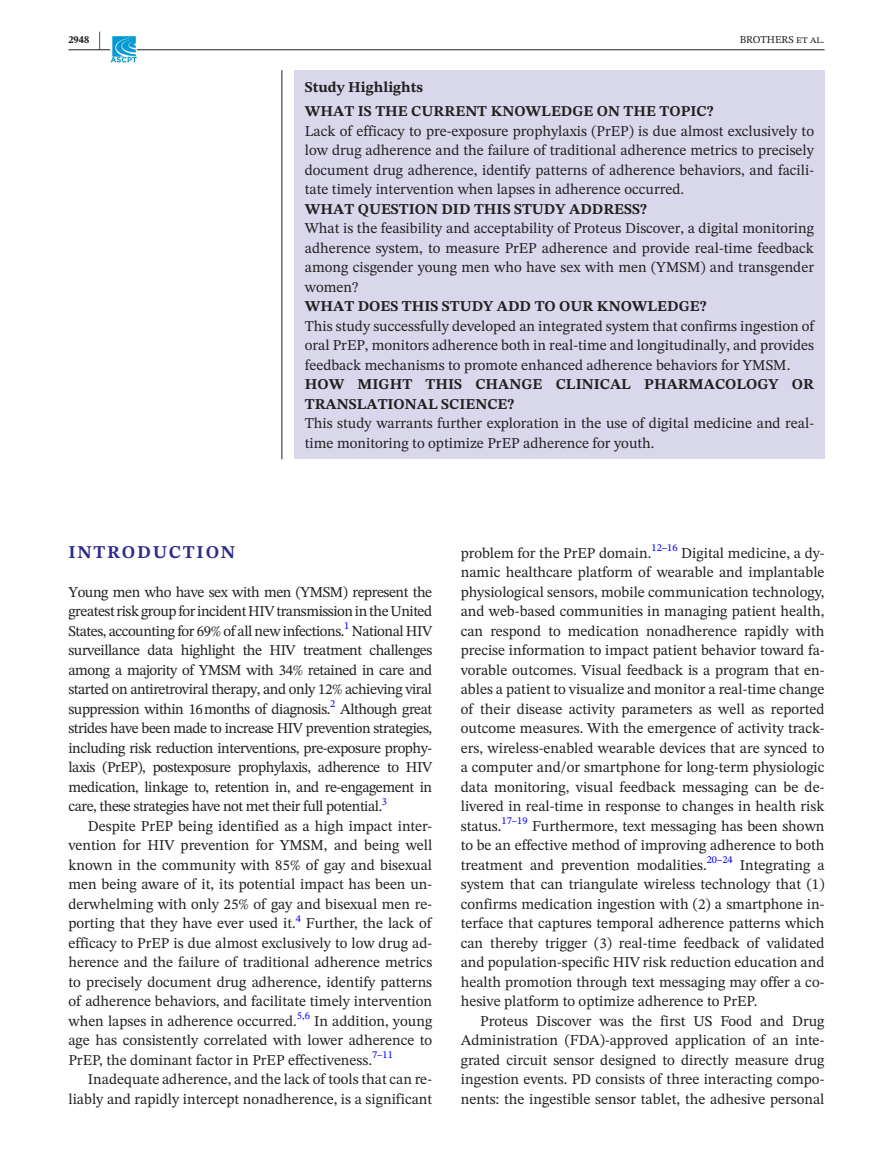
<style>
.page{position:relative;width:893px;height:1174px;background:#fff}
.page>*{position:absolute;margin:0;border:0;box-sizing:border-box;transform-origin:0 0}
.t1{font:700 18px "STIX Two Text";letter-spacing:.1em;color:#2c2d8c}
.t2{font:15px/19.5px "STIX Two Text";color:#231f20;text-align:justify}
.t3{font:700 15px/24px "STIX Two Text";color:#231f20}
.t4{font:10.5px "STIX Two Text";color:#00f}
.t5{font:10.5px "STIX Two Text";color:#231f20}
.t6{font:700 10.5px "STIX Two Text";color:#231f20}
.s1{font-size:21px}
</style>
<div class="page">
<hr style="left:68px;top:49px;width:756px;height:1px;background:#231f20">
<img style="left:111px;top:37px;width:25px;height:25px">
<div style="left:294px;top:70px;width:530px;height:388px;background:#d9d7eb"></div>
<hr style="left:281px;top:70px;width:1px;height:389px;background:#231f20">
<p class="t6" style="left:68px;top:32px;width:34px">2948 <span class="s1">|</span></p>
<p class="t5" style="left:740px;top:32px;width:86px">BROTHERS et al.</p>
<p class="t3" style="left:305px;top:75px;width:410px">Study Highlights<br>WHAT IS THE CURRENT KNOWLEDGE ON THE TOPIC?</p>
<p class="t2" style="left:305px;top:121px;width:511px">Lack of efficacy to pre-exposure prophylaxis (PrEP) is due almost exclusively to low drug adherence and the failure of traditional adherence metrics to precisely document drug adherence, identify patterns of adherence behaviors, and facili&shy;tate timely intervention when lapses in adherence occurred.</p>
<p class="t3" style="left:305px;top:197px;width:344px">WHAT QUESTION DID THIS STUDY ADDRESS?</p>
<p class="t2" style="left:305px;top:218px;width:511px">What is the feasibility and acceptability of Proteus Discover, a digital monitoring adherence system, to measure PrEP adherence and provide real-time feedback among cisgender young men who have sex with men (YMSM) and transgender women?</p>
<p class="t3" style="left:305px;top:294px;width:403px">WHAT DOES THIS STUDY ADD TO OUR KNOWLEDGE?</p>
<p class="t2" style="left:305px;top:316px;width:511px">This study successfully developed an integrated system that confirms ingestion of oral PrEP, monitors adherence both in real-time and longitudinally, and provides feedback mechanisms to promote enhanced adherence behaviors for YMSM.</p>
<p class="t3" style="left:305px;top:375px;width:511px;line-height:19.5px">HOW MIGHT THIS CHANGE CLINICAL PHARMACOLOGY OR<br>TRANSLATIONAL SCIENCE?</p>
<p class="t2" style="left:305px;top:413px;width:511px">This study warrants further exploration in the use of digital medicine and real&shy;time monitoring to optimize PrEP adherence for youth.</p>
<p class="t1" style="left:68px;top:539px;width:168px">INTRODUCTION</p>
<p class="t2" style="left:68px;top:582px;width:365px">Young men who have sex with men (YMSM) represent the greatest risk group for incident HIV transmission in the United States, accounting for 69% of all new infections.</p>
<p class="t4" style="left:344px;top:618px;width:7px">1</p>
<p class="t2" style="left:68px;top:621px;width:365px;text-indent:283px">National HIV surveillance data highlight the HIV treatment challenges among a majority of YMSM with 34% retained in care and started on antiretroviral therapy, and only 12% achieving viral suppression within 16months of diagnosis.</p>
<p class="t4" style="left:330px;top:696px;width:7px">2</p>
<p class="t2" style="left:68px;top:699px;width:365px;text-indent:272px">Although great strides have been made to increase HIV prevention strategies, including risk reduction interventions, pre-exposure prophy&shy;laxis (PrEP), postexposure prophylaxis, adherence to HIV medication, linkage to, retention in, and re-engagement in care, these strategies have not met their full potential.</p>
<p class="t4" style="left:382px;top:793px;width:7px">3</p>
<p class="t2" style="left:68px;top:816px;width:365px;text-indent:20px">Despite PrEP being identified as a high impact inter&shy;vention for HIV prevention for YMSM, and being well known in the community with 85% of gay and bisexual men being aware of it, its potential impact has been un&shy;derwhelming with only 25% of gay and bisexual men re&shy;porting that they have ever used it.</p>
<p class="t4" style="left:296px;top:910px;width:7px">4</p>
<p class="t2" style="left:68px;top:913px;width:365px;text-indent:238px">Further, the lack of efficacy to PrEP is due almost exclusively to low drug ad&shy;herence and the failure of traditional adherence metrics to precisely document drug adherence, identify patterns of adherence behaviors, and facilitate timely intervention when lapses in adherence occurred.</p>
<p class="t4" style="left:297px;top:1008px;width:14px">5,6</p>
<p class="t2" style="left:68px;top:1011px;width:365px;text-indent:246px">In addition, young age has consistently correlated with lower adherence to PrEP, the dominant factor in PrEP effectiveness.</p>
<p class="t4" style="left:372px;top:1047px;width:22px">7–11</p>
<p class="t2" style="left:68px;top:1069px;width:365px;text-align:right">Inadequate adherence, and the lack of tools that can re&shy;liably and rapidly intercept nonadherence, is a significant</p>
<p class="t2" style="left:461px;top:543px;width:365px">problem for the PrEP domain.<sup>12–16</sup> Digital medicine, a dy&shy;namic healthcare platform of wearable and implantable physiological sensors, mobile communication technology, and web-based communities in managing patient health, can respond to medication nonadherence rapidly with precise information to impact patient behavior toward fa&shy;vorable outcomes. Visual feedback is a program that en&shy;ables a patient to visualize and monitor a real-time change of their disease activity parameters as well as reported outcome measures. With the emergence of activity track&shy;ers, wireless-enabled wearable devices that are synced to a computer and/or smartphone for long-term physiologic data monitoring, visual feedback messaging can be de&shy;livered in real-time in response to changes in health risk status.</p>
<p class="t4" style="left:501px;top:813px;width:28px">17–19</p>
<p class="t2" style="left:461px;top:816px;width:365px;text-indent:71px">Furthermore, text messaging has been shown to be an effective method of improving adherence to both treatment and prevention modalities.</p>
<p class="t4" style="left:707px;top:852px;width:28px">20–24</p>
<p class="t2" style="left:461px;top:855px;width:365px;text-indent:279px">Integrating a system that can triangulate wireless technology that (1) confirms medication ingestion with (2) a smartphone in&shy;terface that captures temporal adherence patterns which can thereby trigger (3) real-time feedback of validated and population-specific HIV risk reduction education and health promotion through text messaging may offer a co&shy;hesive platform to optimize adherence to PrEP.</p>
<p class="t2" style="left:461px;top:1011px;width:365px;text-indent:20px">Proteus Discover was the first US Food and Drug Administration (FDA)-approved application of an inte&shy;grated circuit sensor designed to directly measure drug ingestion events. PD consists of three interacting compo&shy;nents: the ingestible sensor tablet, the adhesive personal</p>
</div>
